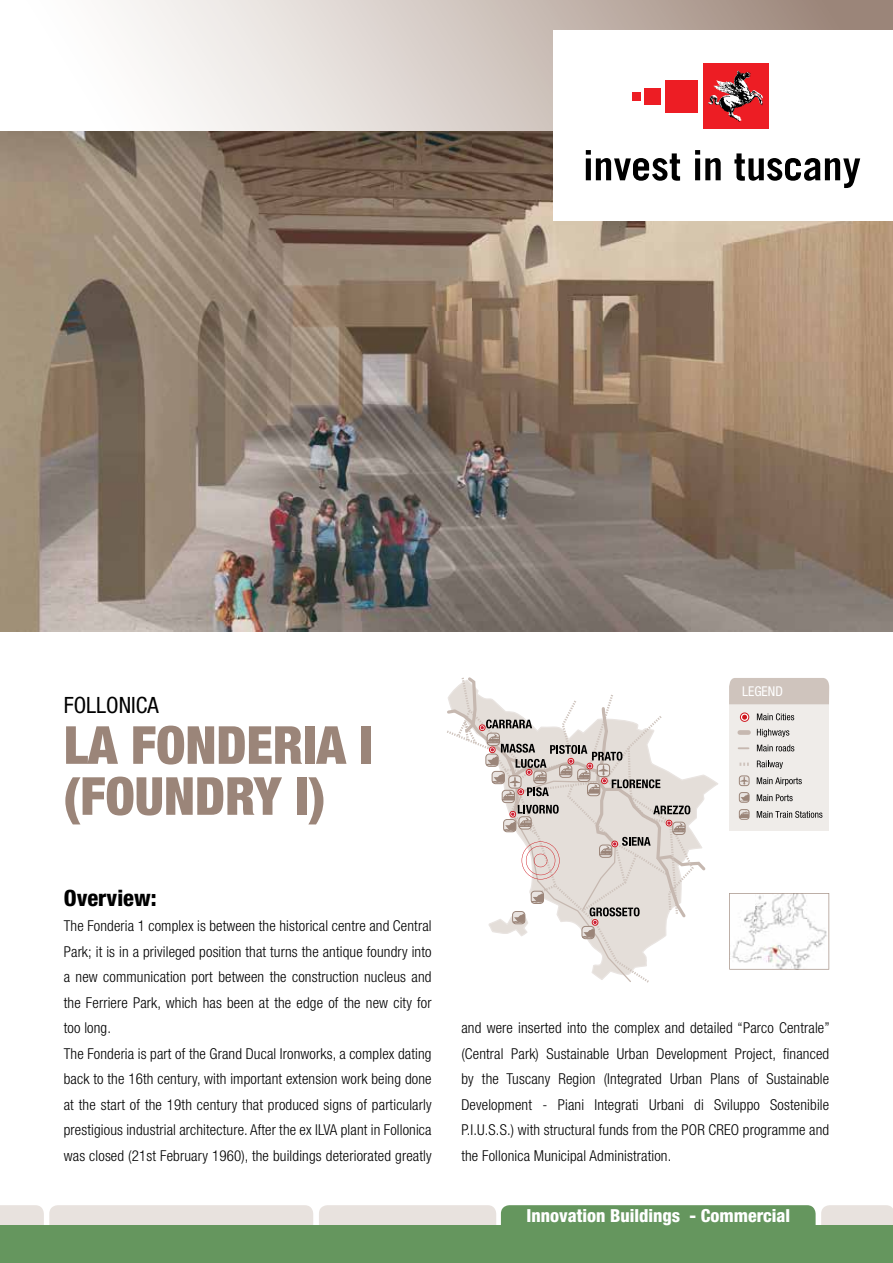
<style>
.page{position:relative;width:893px;height:1263px;background:#fff}
.page>*{position:absolute;margin:0;border:0;box-sizing:border-box;transform-origin:0 0}
.t1{font:900 condensed 52.5px/51px "Helvetica Neue LT Std";color:#9b8579}
.t2{font:condensed 22.5px "Helvetica Neue LT Std";color:#000}
.t3{font:800 condensed 22.5px "Helvetica Neue LT Std";color:#000}
.t4{font:800 condensed 18px "Helvetica Neue LT Std";color:#fff}
.t5{font:300 condensed 15px/25.5px "Helvetica Neue LT Std";letter-spacing:.01em;color:#000}
.t6{font:condensed 13.5px "Helvetica Neue LT Std";color:#fff}
</style>
<div class="page">
<img style="left:0;top:131px;width:893px;height:500px">
<div style="left:729px;top:699px;width:100px;height:132px;background:#efece9"></div>
<div style="left:729px;top:678px;width:100px;height:26px;background:#cfc4bd"></div>
<div style="left:740px;top:730px;width:8px;height:5px;background:#c6b8b0"></div>
<svg style="left:757px;top:729px;width:32px;height:8px"></svg>
<svg style="left:739px;top:763px;width:10px;height:3px"></svg>
<svg style="left:757px;top:760px;width:26px;height:9px"></svg>
<svg style="left:757px;top:745px;width:37px;height:6px"></svg>
<svg style="left:739px;top:747px;width:9px;height:2px"></svg>
<svg style="left:757px;top:811px;width:65px;height:7px"></svg>
<svg style="left:757px;top:794px;width:36px;height:7px"></svg>
<svg style="left:757px;top:777px;width:45px;height:9px"></svg>
<svg style="left:757px;top:713px;width:37px;height:7px"></svg>
<div style="left:740px;top:712px;width:9px;height:10px;border:1px solid #ce171e;border-radius:50%"></div>
<svg style="left:742px;top:715px;width:5px;height:5px"></svg>
<div style="left:739px;top:792px;width:10px;height:10px;border:1px solid #9b8579;border-radius:3px"></div>
<svg style="left:740px;top:794px;width:9px;height:8px"></svg>
<div style="left:739px;top:809px;width:10px;height:10px;border:1px solid #9b8579;border-radius:3px"></div>
<svg style="left:739px;top:811px;width:10px;height:7px"></svg>
<div style="left:739px;top:776px;width:10px;height:10px;border:1px solid #9b8579;border-radius:3px"></div>
<svg style="left:740px;top:776px;width:8px;height:9px"></svg>
<svg style="left:729px;top:893px;width:100px;height:76px"></svg>
<div style="left:0;top:0;width:893px;height:131px;background:linear-gradient(to right,#fff,#998275)"></div>
<div style="left:49px;top:1205px;width:264px;height:45px;background:#e8e2de;border-radius:9px"></div>
<svg style="left:0;top:1205px;width:44px;height:21px"></svg>
<div style="left:821px;top:1205px;width:72px;height:21px;background:#e8e2de"></div>
<div style="left:319px;top:1205px;width:177px;height:45px;background:#e8e2de;border-radius:9px"></div>
<div style="left:501px;top:1205px;width:315px;height:58px;background:#65965e;border-radius:9px"></div>
<div style="left:0;top:1226px;width:893px;height:37px;background:#65965e"></div>
<svg style="left:447px;top:677px;width:261px;height:306px"></svg>
<div style="left:553px;top:30px;width:340px;height:191px;background:#fff"></div>
<svg style="left:586px;top:150px;width:94px;height:31px"></svg>
<svg style="left:695px;top:150px;width:26px;height:30px"></svg>
<svg style="left:734px;top:153px;width:126px;height:35px"></svg>
<div style="left:703px;top:63px;width:66px;height:66px;background:#ed1d24"></div>
<img style="left:708px;top:70px;width:55px;height:52px">
<div style="left:665px;top:80px;width:33px;height:32px;background:#ed1d24"></div>
<div style="left:644px;top:88px;width:17px;height:16px;background:#ed1d24"></div>
<div style="left:632px;top:92px;width:8px;height:8px;background:#ed1d24"></div>
<h2 class="t2" style="left:64px;top:692px;width:97px">FOLLONICA</h2>
<h1 class="t1" style="left:64px;top:719px;width:311px">LA FONDERIA I (FOUNDRY I)</h1>
<h2 class="t3" style="left:64px;top:884px;width:94px">Overview:</h2>
<p class="t5" style="left:64px;top:913px;width:369px">The Fonderia 1 complex is between the historical centre and Central Park; it is in a privileged position that turns the antique foundry into a new communication port between the construction nucleus and the Ferriere Park, which has been at the edge of the new city for too long.<br>The Fonderia is part of the Grand Ducal Ironworks, a complex dating back to the 16th century, with important extension work being done at the start of the 19th century that produced signs of particularly prestigious industrial architecture. After the ex ILVA plant in Follonica was closed (21st February 1960), the buildings deteriorated greatly</p>
<p class="t6" style="left:742px;top:683px;width:42px">LEGEND</p>
<p class="t5" style="left:461px;top:1015px;width:370px;text-align:justify">and were inserted into the complex and detailed “Parco Centrale” (Central Park) Sustainable Urban Development Project, nanced by the Tuscany Region (Integrated Urban Plans of Sustainable Development - Piani Integrati Urbani di Sviluppo Sostenibile P.I.U.S.S.) with structural funds from the POR CREO programme and the Follonica Municipal Administration.</p>
<p class="t4" style="left:527px;top:1205px;width:265px">Innovation Buildings - Commercial</p>
</div>
